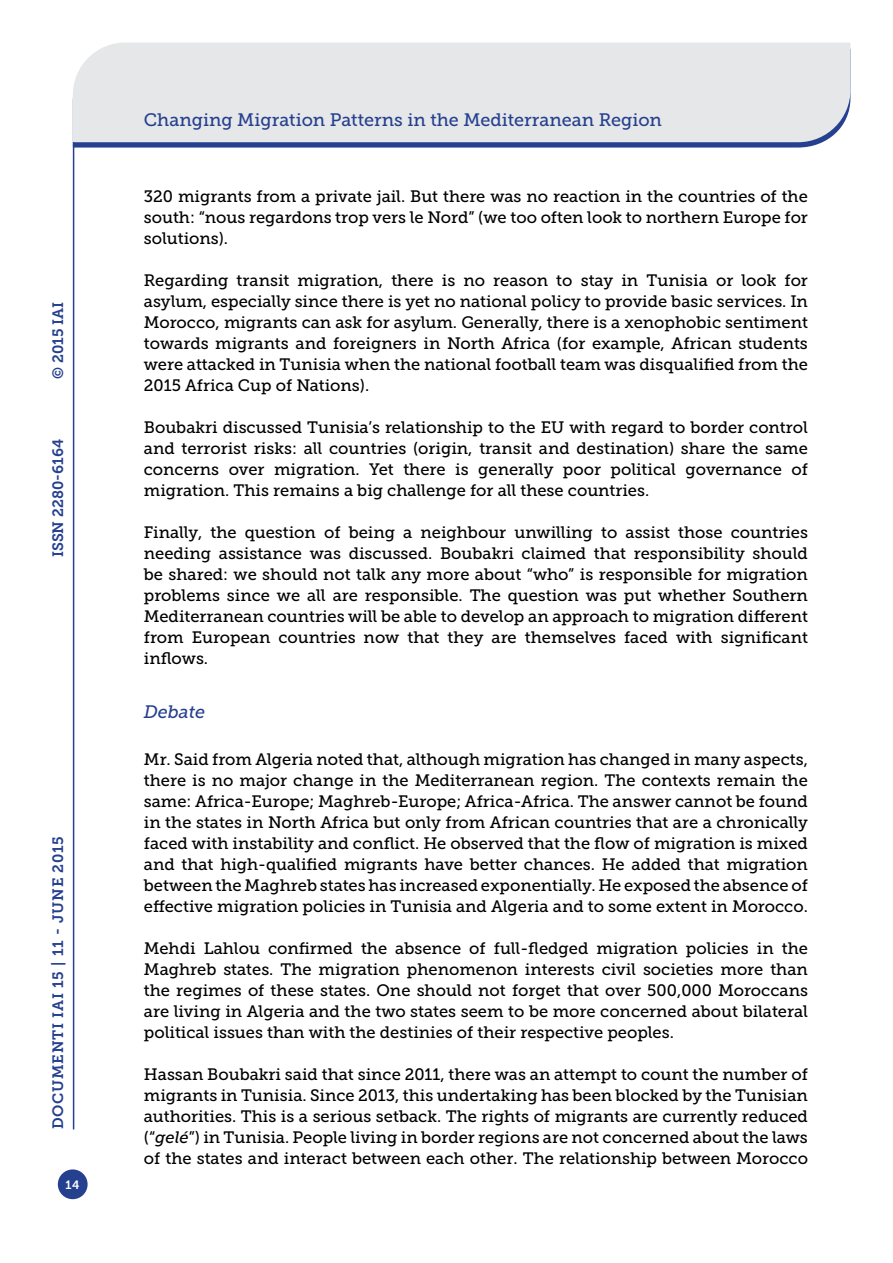
<style>
.page{position:relative;width:893px;height:1263px;background:#fff}
.page>*{position:absolute;margin:0;border:0;box-sizing:border-box;transform-origin:0 0}
.t1{font:18px "Museo Slab 500";color:#25408f}
.t2{font:italic 18px "Museo Slab 500";color:#25408f}
.t3{font:16.5px/21px "Museo Slab 500";color:#000;text-align:justify}
.t4{font:15px "Museo Slab 700";letter-spacing:.05em;color:#25408f}
.t5{font:15px "Museo Slab 700";color:#25408f}
.t6{font:12px "Museo Slab 700";color:#fff}
.s1{font-style:italic}
</style>
<div class="page">
<svg style="left:74px;top:142px;width:749px;height:6px;background:#3e569b"></svg>
<div style="left:73px;top:43px;width:777px;height:99px;background:#e6e7e8"></div>
<div style="left:58px;top:1169px;width:30px;height:30px;background:#25408f;border-radius:50%"></div>
<hr style="left:73px;top:142px;width:1px;height:987px;background:#25408f">
<p class="t4" style="left:50px;top:379px;width:78px;rotate:-90deg">© 2015 IAI</p>
<p class="t5" style="left:50px;top:557px;width:120px;rotate:-90deg">ISSN 2280-6164</p>
<p class="t4" style="left:50px;top:1129px;width:295px;rotate:-90deg">DOCUMENTI IAI 15 | 11 - JUNE 2015</p>
<p class="t6" style="left:66px;top:1178px;width:16px">14</p>
<p class="t1" style="left:144px;top:110px;width:520px">Changing Migration Patterns in the Mediterranean Region</p>
<p class="t3" style="left:144px;top:186px;width:665px">320 migrants from a private jail. But there was no reaction in the countries of the south: “nous regardons trop vers le Nord” (we too often look to northern Europe for solutions).</p>
<p class="t3" style="left:144px;top:270px;width:666px">Regarding transit migration, there is no reason to stay in Tunisia or look for asylum, especially since there is yet no national policy to provide basic services. In Morocco, migrants can ask for asylum. Generally, there is a xenophobic sentiment towards migrants and foreigners in North Africa (for example, African students were attacked in Tunisia when the national football team was disqualified from the 2015 Africa Cup of Nations).</p>
<p class="t3" style="left:144px;top:417px;width:665px">Boubakri discussed Tunisia’s relationship to the EU with regard to border control and terrorist risks: all countries (origin, transit and destination) share the same concerns over migration. Yet there is generally poor political governance of migration. This remains a big challenge for all these countries.</p>
<p class="t3" style="left:144px;top:522px;width:666px">Finally, the question of being a neighbour unwilling to assist those countries needing assistance was discussed. Boubakri claimed that responsibility should be shared: we should not talk any more about “who” is responsible for migration problems since we all are responsible. The question was put whether Southern Mediterranean countries will be able to develop an approach to migration different from European countries now that they are themselves faced with significant inflows.</p>
<p class="t2" style="left:144px;top:702px;width:63px">Debate</p>
<p class="t3" style="left:144px;top:749px;width:666px">Mr. Said from Algeria noted that, although migration has changed in many aspects, there is no major change in the Mediterranean region. The contexts remain the same: Africa-Europe; Maghreb-Europe; Africa-Africa. The answer cannot be found in the states in North Africa but only from African countries that are a chronically faced with instability and conflict. He observed that the flow of migration is mixed and that high-qualified migrants have better chances. He added that migration between the Maghreb states has increased exponentially. He exposed the absence of effective migration policies in Tunisia and Algeria and to some extent in Morocco.</p>
<p class="t3" style="left:144px;top:938px;width:666px">Mehdi Lahlou confirmed the absence of full-fledged migration policies in the Maghreb states. The migration phenomenon interests civil societies more than the regimes of these states. One should not forget that over 500,000 Moroccans are living in Algeria and the two states seem to be more concerned about bilateral political issues than with the destinies of their respective peoples.</p>
<p class="t3" style="left:144px;top:1064px;width:666px">Hassan Boubakri said that since 2011, there was an attempt to count the number of migrants in Tunisia. Since 2013, this undertaking has been blocked by the Tunisian authorities. This is a serious setback. The rights of migrants are currently reduced (“<span class="s1">gelé</span>”) in Tunisia. People living in border regions are not concerned about the laws of the states and interact between each other. The relationship between Morocco</p>
</div>
